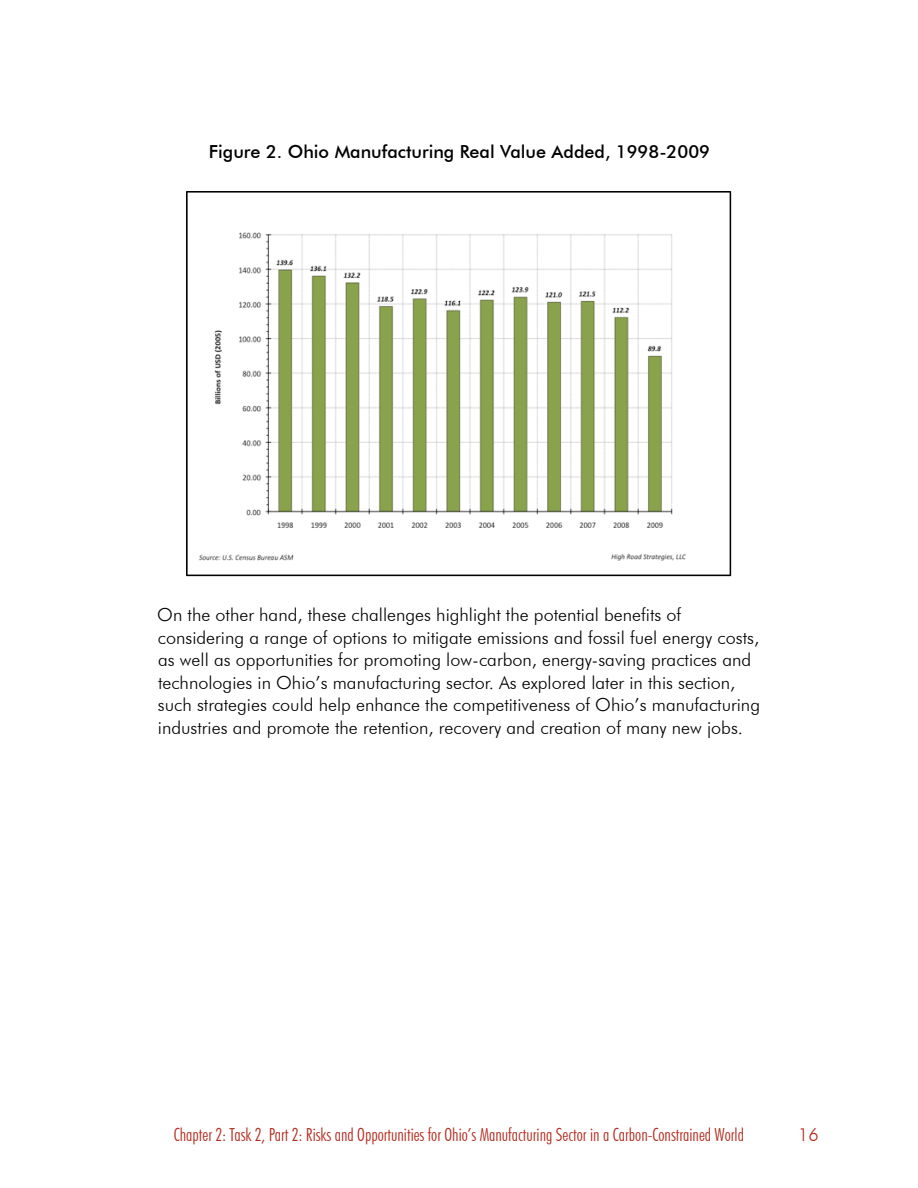
<style>
.page{position:relative;width:918px;height:1188px;background:#fff}
.page>*{position:absolute;margin:0;border:0;box-sizing:border-box;transform-origin:0 0}
.t1{font:300 18px/22.5px "Futura BT";color:#000}
.t2{font:300 condensed 18px "Futura BT";color:#b42b1e}
.t3{font:500 18px "Futura BT";color:#000}
.t4{font:300 18px "Futura BT";color:#b42b1e}
</style>
<div class="page">
<img style="left:186px;top:192px;width:546px;height:384px">
<p class="t3" style="left:209px;top:140px;width:503px">Figure 2. Ohio Manufacturing Real Value Added, 1998-2009</p>
<p class="t1" style="left:157px;top:603px;width:604px">On the other hand, these challenges highlight the potential benefits of considering a range of options to mitigate emissions and fossil fuel energy costs, as well as opportunities for promoting low-carbon, energy-saving practices and technologies in Ohio’s manufacturing sector. As explored later in this section, such strategies could help enhance the competitiveness of Ohio’s manufacturing industries and promote the retention, recovery and creation of many new jobs.</p>
<p class="t2" style="left:174px;top:1124px;width:572px">Chapter 2: Task 2, Part 2: Risks and Opportunities for Ohio’s Manufacturing Sector in a Carbon-Constrained World</p>
<p class="t4" style="left:798px;top:1124px;width:22px">16</p>
</div>
